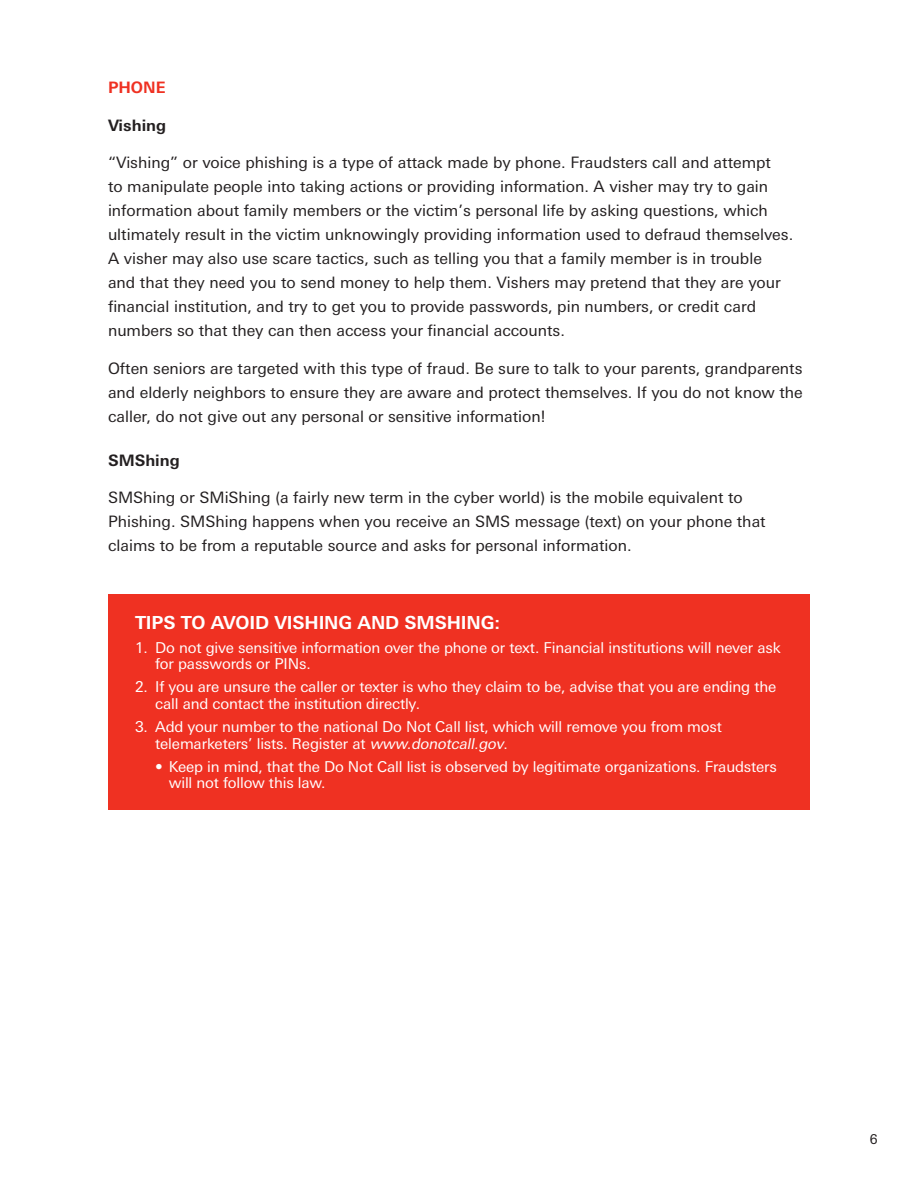
<style>
.page{position:relative;width:918px;height:1188px;background:#fff}
.page>*{position:absolute;margin:0;border:0;box-sizing:border-box;transform-origin:0 0}
.t1{font:700 18px "Univers Nextfor GTB";letter-spacing:-.01em;color:#fff}
.t2{font:15.75px/24px "Univers Nextfor GTB";color:#231f20}
.t3{font:700 15.75px "Univers Nextfor GTB";color:#231f20}
.t4{font:700 15.75px "Univers Nextfor GTB";color:#ef3122}
.t5{font:15px/16.5px "Univers Nextfor GTB";letter-spacing:-.01em;color:#fff}
.t6{font:13.5px "Univers Nextfor GTB";color:#231f20}
.s1{font-style:italic}
</style>
<div class="page">
<div style="left:108px;top:594px;width:702px;height:216px;background:#ef3122"></div>
<p class="t4" style="left:108px;top:76px;width:59px">PHONE</p>
<p class="t3" style="left:108px;top:114px;width:60px">Vishing</p>
<p class="t2" style="left:108px;top:149px;width:687px">“Vishing” or voice phishing is a type of attack made by phone. Fraudsters call and attempt<br>to manipulate people into taking actions or providing information. A visher may try to gain information about family members or the victim’s personal life by asking questions, which ultimately result in the victim unknowingly providing information used to defraud themselves.<br>A visher may also use scare tactics, such as telling you that a family member is in trouble and that they need you to send money to help them. Vishers may pretend that they are your financial institution, and try to get you to provide passwords, pin numbers, or credit card numbers so that they can then access your financial accounts.</p>
<p class="t2" style="left:108px;top:355px;width:696px;text-align:justify">Often seniors are targeted with this type of fraud. Be sure to talk to your parents, grandparents and elderly neighbors to ensure they are aware and protect themselves. If you do not know the caller, do not give out any personal or sensitive information!</p>
<p class="t3" style="left:108px;top:449px;width:73px">SMShing</p>
<p class="t2" style="left:108px;top:485px;width:659px">SMShing or SMiShing (a fairly new term in the cyber world) is the mobile equivalent to<br>Phishing. SMShing happens when you receive an SMS message (text) on your phone that claims to be from a reputable source and asks for personal information.</p>
<p class="t1" style="left:135px;top:610px;width:367px">TIPS TO AVOID VISHING AND SMSHING:</p>
<p class="t5" style="left:155px;top:638px;width:627px;text-indent:-20px">1. Do not give sensitive information over the phone or text. Financial institutions will never ask for passwords or PINs.</p>
<p class="t5" style="left:155px;top:678px;width:623px;text-indent:-20px">2. If you are unsure the caller or texter is who they claim to be, advise that you are ending the call and contact the institution directly.</p>
<p class="t5" style="left:155px;top:718px;width:568px;text-indent:-20px">3. Add your number to the national Do Not Call list, which will remove you from most telemarketers’ lists. Register at <span class="s1">www.donotcall.gov</span>.</p>
<p class="t5" style="left:169px;top:757px;width:610px;text-indent:-14px">• Keep in mind, that the Do Not Call list is observed by legitimate organizations. Fraudsters will not follow this law.</p>
<p class="t6" style="left:870px;top:1130px;width:9px">6</p>
</div>
